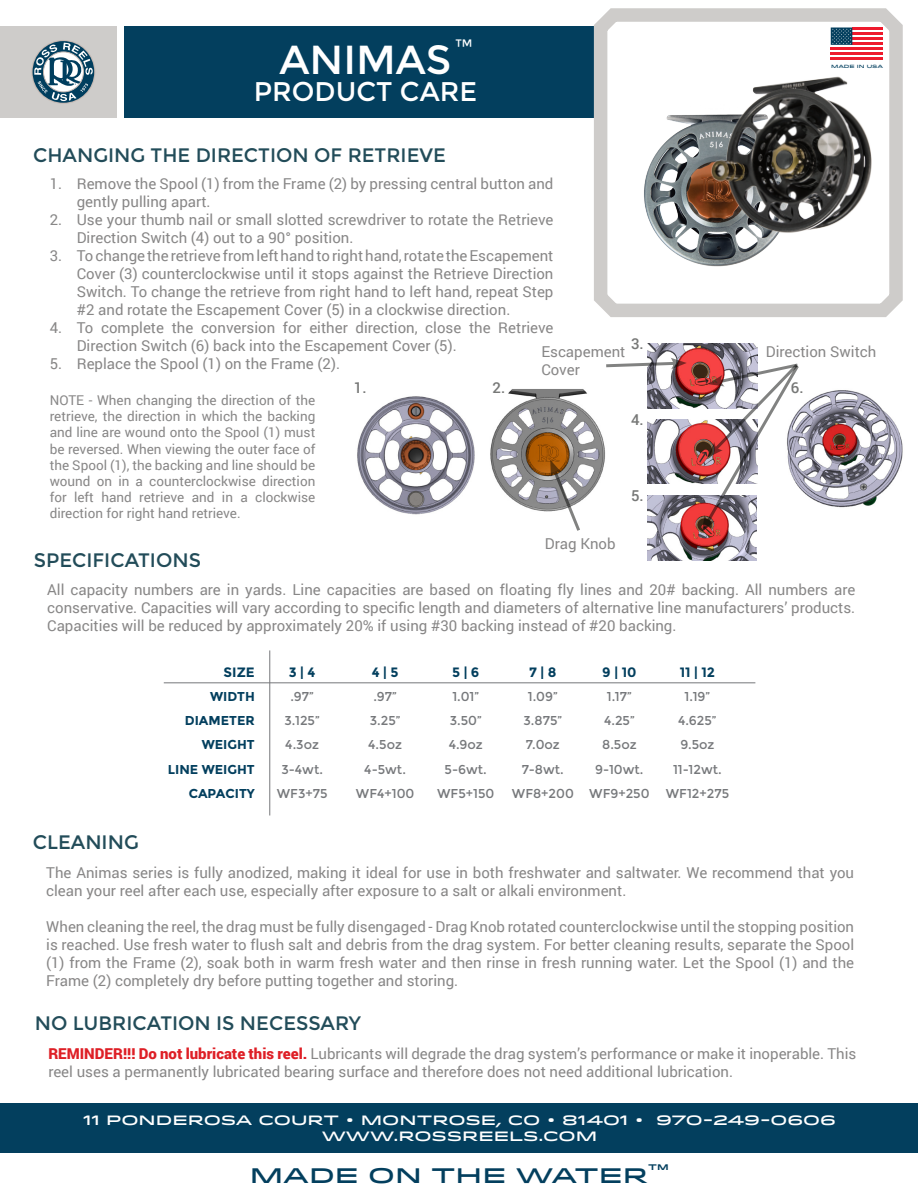
<style>
.page{position:relative;width:918px;height:1188px;background:#fff}
.page>*{position:absolute;margin:0;border:0;box-sizing:border-box;transform-origin:0 0}
.t1{font:40.5px "Montserrat";color:#fff}
.t2{font:27px "Montserrat";color:#fff}
.t3{font:500 21px "Idlewild";color:#033f5e}
.t4{font:19.5px "Montserrat";color:#224c59}
.t5{font:18px "Montserrat";color:#fff}
.t6{font:15px/18px "Roboto";color:#888787}
.t7{font:500 15px "Roboto";color:#777877}
.t8{font:13.5px/16.2px "Roboto";color:#888787;text-align:justify}
.t9{font:500 13.5px "Idlewild";color:#fff}
.t10{font:700 13.5px "Montserrat";color:#033f5e}
.t11{font:12.9px "Montserrat";color:#76787b}
.t12{font:700 12.9px "Montserrat";color:#033f5e}
.t13{font:500 4.5px "Idlewild";color:#033f5e}
.s1{font-weight:900;color:#de1f26}
</style>
<div class="page">
<div style="left:0;top:1103px;width:918px;height:50px;background:#033f5e"></div>
<div style="left:125px;top:26px;width:482px;height:91px;background:#033f5e"></div>
<div style="left:0;top:26px;width:116px;height:91px;background:#ceccca"></div>
<svg style="left:33px;top:41px;width:61px;height:62px"></svg>
<svg style="left:587px;top:8px;width:316px;height:309px"></svg>
<div style="left:831px;top:28px;width:52px;height:32px;background:#fff"></div>
<hr style="left:852px;top:28px;width:31px;height:2px;background:#ee1b2d">
<hr style="left:852px;top:32px;width:31px;height:3px;background:#ee1b2d">
<hr style="left:852px;top:37px;width:31px;height:3px;background:#ee1b2d">
<hr style="left:852px;top:42px;width:31px;height:3px;background:#ee1b2d">
<hr style="left:831px;top:47px;width:52px;height:3px;background:#ee1b2d">
<hr style="left:831px;top:52px;width:52px;height:3px;background:#ee1b2d">
<hr style="left:831px;top:57px;width:52px;height:3px;background:#ee1b2d">
<svg style="left:831px;top:28px;width:21px;height:17px"></svg>
<hr style="left:269px;top:650px;width:1px;height:166px;background:#76787b">
<hr style="left:164px;top:682px;width:591px;height:1px;background:#76787b">
<img style="left:490px;top:389px;width:115px;height:123px">
<img style="left:357px;top:396px;width:118px;height:119px">
<img style="left:647px;top:496px;width:110px;height:64px">
<img style="left:647px;top:420px;width:55px;height:64px">
<img style="left:647px;top:344px;width:110px;height:64px">
<img style="left:802px;top:390px;width:101px;height:118px">
<svg style="left:550px;top:460px;width:33px;height:71px"></svg>
<svg style="left:702px;top:361px;width:100px;height:171px"></svg>
<img style="left:616px;top:87px;width:201px;height:201px">
<img style="left:679px;top:62px;width:219px;height:220px">
<svg style="left:606px;top:358px;width:81px;height:11px"></svg>
<p class="t5" style="left:455px;top:35px;width:19px">™</p>
<p class="t1" style="left:280px;top:36px;width:173px">ANIMAS</p>
<p class="t2" style="left:254px;top:76px;width:225px">PRODUCT CARE</p>
<p class="t4" style="left:33px;top:144px;width:414px">CHANGING THE DIRECTION OF RETRIEVE</p>
<p class="t13" style="left:831px;top:63px;width:53px">MADE IN USA</p>
<p class="t6" style="left:77px;top:174px;width:478px;text-indent:-27px">1. Remove the Spool (1) from the Frame (2) by pressing central button and gently pulling apart.</p>
<p class="t6" style="left:77px;top:210px;width:478px;text-indent:-27px">2. Use your thumb nail or small slotted screwdriver to rotate the Retrieve<br>Direction Switch (4) out to a 90° position.</p>
<p class="t6" style="left:77px;top:246px;width:478px;text-align:justify;text-indent:-27px">3. To change the retrieve from left hand to right hand, rotate the Escapement Cover (3) counterclockwise until it stops against the Retrieve Direction Switch. To change the retrieve from right hand to left hand, repeat Step #2 and rotate the Escapement Cover (5) in a clockwise direction.</p>
<p class="t6" style="left:77px;top:318px;width:478px;text-indent:-27px">4. To complete the conversion for either direction, close the Retrieve<br>Direction Switch (6) back into the Escapement Cover (5).</p>
<p class="t6" style="left:50px;top:354px;width:292px">5. Replace the Spool (1) on the Frame (2).</p>
<p class="t7" style="left:631px;top:333px;width:14px">3.</p>
<p class="t6" style="left:541px;top:342px;width:86px">Escapement</p>
<p class="t6" style="left:766px;top:342px;width:112px">Direction Switch</p>
<p class="t6" style="left:541px;top:360px;width:40px">Cover</p>
<p class="t8" style="left:50px;top:392px;width:267px">NOTE - When changing the direction of the retrieve, the direction in which the backing and line are wound onto the Spool (1) must be reversed. When viewing the outer face of the Spool (1), the backing and line should be wound on in a counterclockwise direction for left hand retrieve and in a clockwise direction for right hand retrieve.</p>
<p class="t7" style="left:354px;top:378px;width:14px">1.</p>
<p class="t7" style="left:493px;top:378px;width:14px">2.</p>
<p class="t7" style="left:631px;top:409px;width:14px">4.</p>
<p class="t7" style="left:631px;top:485px;width:14px">5.</p>
<p class="t7" style="left:791px;top:378px;width:14px">6.</p>
<p class="t6" style="left:545px;top:534px;width:72px">Drag Knob</p>
<p class="t4" style="left:34px;top:549px;width:169px">SPECIFICATIONS</p>
<p class="t6" style="left:47px;top:580px;width:810px;text-align:justify">All capacity numbers are in yards. Line capacities are based on floating fly lines and 20# backing. All numbers are conservative. Capacities will vary according to specific length and diameters of alternative line manufacturers’ products.<br>Capacities will be reduced by approximately 20% if using #30 backing instead of #20 backing.</p>
<p class="t10" style="left:224px;top:664px;width:33px">SIZE</p>
<p class="t10" style="left:289px;top:664px;width:28px">3 | 4</p>
<p class="t10" style="left:372px;top:664px;width:28px">4 | 5</p>
<p class="t10" style="left:452px;top:664px;width:29px">5 | 6</p>
<p class="t10" style="left:529px;top:664px;width:29px">7 | 8</p>
<p class="t10" style="left:602px;top:664px;width:36px">9 | 10</p>
<p class="t10" style="left:680px;top:664px;width:37px">11 | 12</p>
<p class="t12" style="left:210px;top:689px;width:46px">WIDTH</p>
<p class="t11" style="left:290px;top:689px;width:25px">.97”</p>
<p class="t11" style="left:373px;top:689px;width:25px">.97”</p>
<p class="t11" style="left:452px;top:689px;width:28px">1.01”</p>
<p class="t11" style="left:528px;top:689px;width:31px">1.09”</p>
<p class="t11" style="left:607px;top:689px;width:27px">1.17”</p>
<p class="t11" style="left:685px;top:689px;width:27px">1.19”</p>
<p class="t12" style="left:185px;top:713px;width:71px">DIAMETER</p>
<p class="t11" style="left:285px;top:713px;width:37px">3.125”</p>
<p class="t11" style="left:370px;top:713px;width:32px">3.25”</p>
<p class="t11" style="left:450px;top:713px;width:34px">3.50”</p>
<p class="t11" style="left:524px;top:713px;width:40px">3.875”</p>
<p class="t11" style="left:604px;top:713px;width:32px">4.25”</p>
<p class="t11" style="left:678px;top:713px;width:40px">4.625”</p>
<p class="t12" style="left:202px;top:737px;width:55px">WEIGHT</p>
<p class="t11" style="left:285px;top:737px;width:35px">4.3oz</p>
<p class="t11" style="left:368px;top:737px;width:35px">4.5oz</p>
<p class="t11" style="left:449px;top:737px;width:36px">4.9oz</p>
<p class="t11" style="left:526px;top:737px;width:36px">7.0oz</p>
<p class="t11" style="left:602px;top:737px;width:36px">8.5oz</p>
<p class="t11" style="left:680px;top:737px;width:36px">9.5oz</p>
<p class="t12" style="left:168px;top:761px;width:88px">LINE WEIGHT</p>
<p class="t11" style="left:281px;top:762px;width:43px">3-4wt.</p>
<p class="t11" style="left:364px;top:762px;width:43px">4-5wt.</p>
<p class="t11" style="left:445px;top:762px;width:44px">5-6wt.</p>
<p class="t11" style="left:522px;top:762px;width:43px">7-8wt.</p>
<p class="t11" style="left:595px;top:762px;width:50px">9-10wt.</p>
<p class="t11" style="left:673px;top:762px;width:50px">11-12wt.</p>
<p class="t12" style="left:189px;top:786px;width:68px">CAPACITY</p>
<p class="t11" style="left:277px;top:786px;width:52px">WF3+75</p>
<p class="t11" style="left:356px;top:786px;width:60px">WF4+100</p>
<p class="t11" style="left:437px;top:786px;width:59px">WF5+150</p>
<p class="t11" style="left:512px;top:786px;width:64px">WF8+200</p>
<p class="t11" style="left:589px;top:786px;width:62px">WF9+250</p>
<p class="t11" style="left:666px;top:786px;width:65px">WF12+275</p>
<p class="t4" style="left:33px;top:831px;width:108px">CLEANING</p>
<p class="t6" style="left:46px;top:863px;width:809px">The Animas series is fully anodized, making it ideal for use in both freshwater and saltwater. We recommend that you clean your reel after each use, especially after exposure to a salt or alkali environment.</p>
<p class="t6" style="left:46px;top:917px;width:809px;text-align:justify">When cleaning the reel, the drag must be fully disengaged - Drag Knob rotated counterclockwise until the stopping position is reached. Use fresh water to flush salt and debris from the drag system. For better cleaning results, separate the Spool (1) from the Frame (2), soak both in warm fresh water and then rinse in fresh running water. Let the Spool (1) and the Frame (2) completely dry before putting together and storing.</p>
<p class="t4" style="left:35px;top:1012px;width:328px">NO LUBRICATION IS NECESSARY</p>
<p class="t6" style="left:48px;top:1044px;width:810px"><span class="s1">REMINDER!!! Do not lubricate this reel.</span> Lubricants will degrade the drag system’s performance or make it inoperable. This reel uses a permanently lubricated bearing surface and therefore does not need additional lubrication.</p>
<p class="t9" style="left:83px;top:1110px;width:754px">11 PONDEROSA COURT • MONTROSE, CO • 81401 • 970-249-0606</p>
<p class="t9" style="left:322px;top:1126px;width:277px">WWW.ROSSREELS.COM</p>
<p class="t3" style="left:250px;top:1159px;width:421px">MADE ON THE WATER<sup>™</sup></p>
</div>
